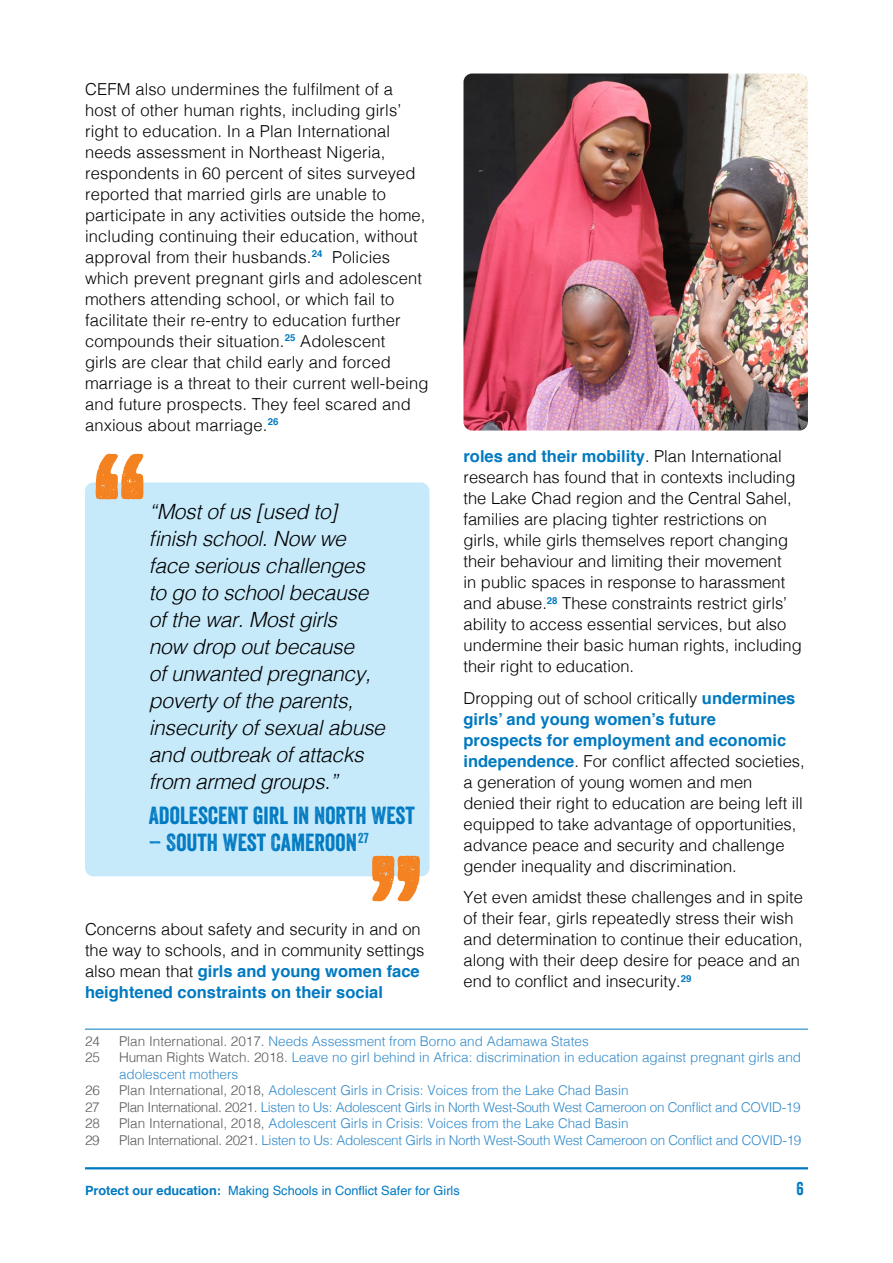
<style>
.page{position:relative;width:893px;height:1263px;background:#fff}
.page>*{position:absolute;margin:0;border:0;box-sizing:border-box;transform-origin:0 0}
.t1{font:24px "Veneer";color:#0079c1}
.t2{font:italic 300 21px/27px "Helvetica";letter-spacing:-.015em;color:#000}
.t3{font:18px "Veneer";color:#0079c1}
.t4{font:300 16.5px/21px "Helvetica";color:#000}
.t5{font:300 13.5px/16.5px "Helvetica";color:#328aca}
.t6{font:300 13.5px "Helvetica";letter-spacing:-.02em;color:#328aca}
.t7{font:300 13.5px "Helvetica";color:#58595b}
.t8{font:12.75px "Helvetica";color:#0079c1}
.s1{font-weight:700;color:#0079c1}
.s2{color:#58595b}
.s3{font-weight:700}
</style>
<div class="page">
<hr style="left:85px;top:1167px;width:723px;height:2px;background:#0079c1">
<div style="left:85px;top:482px;width:344px;height:334px;background:#c7eafb;border-radius:9px"></div>
<div style="left:85px;top:785px;width:344px;height:91px;background:#c7eafb;border-radius:9px"></div>
<hr style="left:85px;top:1029px;width:723px;height:1px;background:#0079c1">
<svg style="left:96px;top:454px;width:48px;height:45px"></svg>
<svg style="left:372px;top:856px;width:48px;height:45px"></svg>
<img style="left:463px;top:74px;width:345px;height:356px">
<p class="t4" style="left:85px;top:77px;width:345px">CEFM also undermines the fulfilment of a host of other human rights, including girls’ right to education. In a Plan International needs assessment in Northeast Nigeria, respondents in 60 percent of sites surveyed reported that married girls are unable to participate in any activities outside the home, including continuing their education, without approval from their husbands.<sup>24</sup> Policies which prevent pregnant girls and adolescent mothers attending school, or which fail to facilitate their re-entry to education further compounds their situation.<sup>25</sup> Adolescent<br>girls are clear that child early and forced marriage is a threat to their current well-being and future prospects. They feel scared and anxious about marriage.<sup>26</sup></p>
<p class="t4" style="left:463px;top:444px;width:340px"><span class="s1">roles and their mobility</span>. Plan International research has found that in contexts including the Lake Chad region and the Central Sahel, families are placing tighter restrictions on girls, while girls themselves report changing their behaviour and limiting their movement<br>in public spaces in response to harassment and abuse.<sup>28</sup> These constraints restrict girls’ ability to access essential services, but also undermine their basic human rights, including their right to education.</p>
<p class="t4" style="left:463px;top:686px;width:343px">Dropping out of school critically <span class="s1">undermines girls’ and young women’s future<br>prospects for employment and economic independence</span>. For conflict affected societies, a generation of young women and men denied their right to education are being left ill equipped to take advantage of opportunities, advance peace and security and challenge gender inequality and discrimination.</p>
<p class="t4" style="left:463px;top:886px;width:341px">Yet even amidst these challenges and in spite of their fear, girls repeatedly stress their wish and determination to continue their education, along with their deep desire for peace and an end to conflict and insecurity.<sup>29</sup></p>
<p class="t2" style="left:149px;top:497px;width:238px">“Most of us [used to] finish school. Now we face serious challenges to go to school because of the war. Most girls<br>now drop out because<br>of unwanted pregnancy, poverty of the parents, insecurity of sexual abuse and outbreak of attacks from armed groups.”</p>
<h1 class="t1" style="left:149px;top:801px;width:267px">ADOLESCENT GIRL IN NORTH WEST</h1>
<h1 class="t1" style="left:149px;top:828px;width:221px">– SOUTH WEST CAMEROON<sup>27</sup></h1>
<p class="t4" style="left:85px;top:917px;width:341px">Concerns about safety and security in and on the way to schools, and in community settings also mean that <span class="s1">girls and young women face heightened constraints on their social</span></p>
<p class="t7" style="left:85px;top:1029px;width:17px">24</p>
<p class="t5" style="left:119px;top:1032px;width:471px"><span class="s2">Plan International. 2017.</span> Needs Assessment from Borno and Adamawa States</p>
<p class="t7" style="left:85px;top:1046px;width:17px">25</p>
<p class="t5" style="left:119px;top:1048px;width:684px"><span class="s2">Human Rights Watch. 2018.</span> Leave no girl behind in Africa: discrimination in education against pregnant girls and adolescent mothers</p>
<p class="t7" style="left:85px;top:1079px;width:17px">26</p>
<p class="t5" style="left:119px;top:1081px;width:511px"><span class="s2">Plan International, 2018,</span> Adolescent Girls in Crisis: Voices from the Lake Chad Basin</p>
<p class="t7" style="left:85px;top:1095px;width:16px">27</p>
<p class="t6" style="left:119px;top:1095px;width:683px"><span class="s2">Plan International. 2021.</span> Listen to Us: Adolescent Girls in North West-South West Cameroon on Conflict and COVID-19</p>
<p class="t7" style="left:85px;top:1112px;width:17px">28</p>
<p class="t5" style="left:119px;top:1114px;width:511px"><span class="s2">Plan International, 2018,</span> Adolescent Girls in Crisis: Voices from the Lake Chad Basin</p>
<p class="t7" style="left:85px;top:1128px;width:16px">29</p>
<p class="t6" style="left:119px;top:1128px;width:684px"><span class="s2">Plan International. 2021.</span> Listen to Us: Adolescent Girls in North West-South West Cameroon on Conflict and COVID-19</p>
<p class="t8" style="left:85px;top:1181px;width:376px"><span class="s3">Protect our education:</span> Making Schools in Conflict Safer for Girls</p>
<p class="t3" style="left:796px;top:1178px;width:9px">6</p>
</div>
